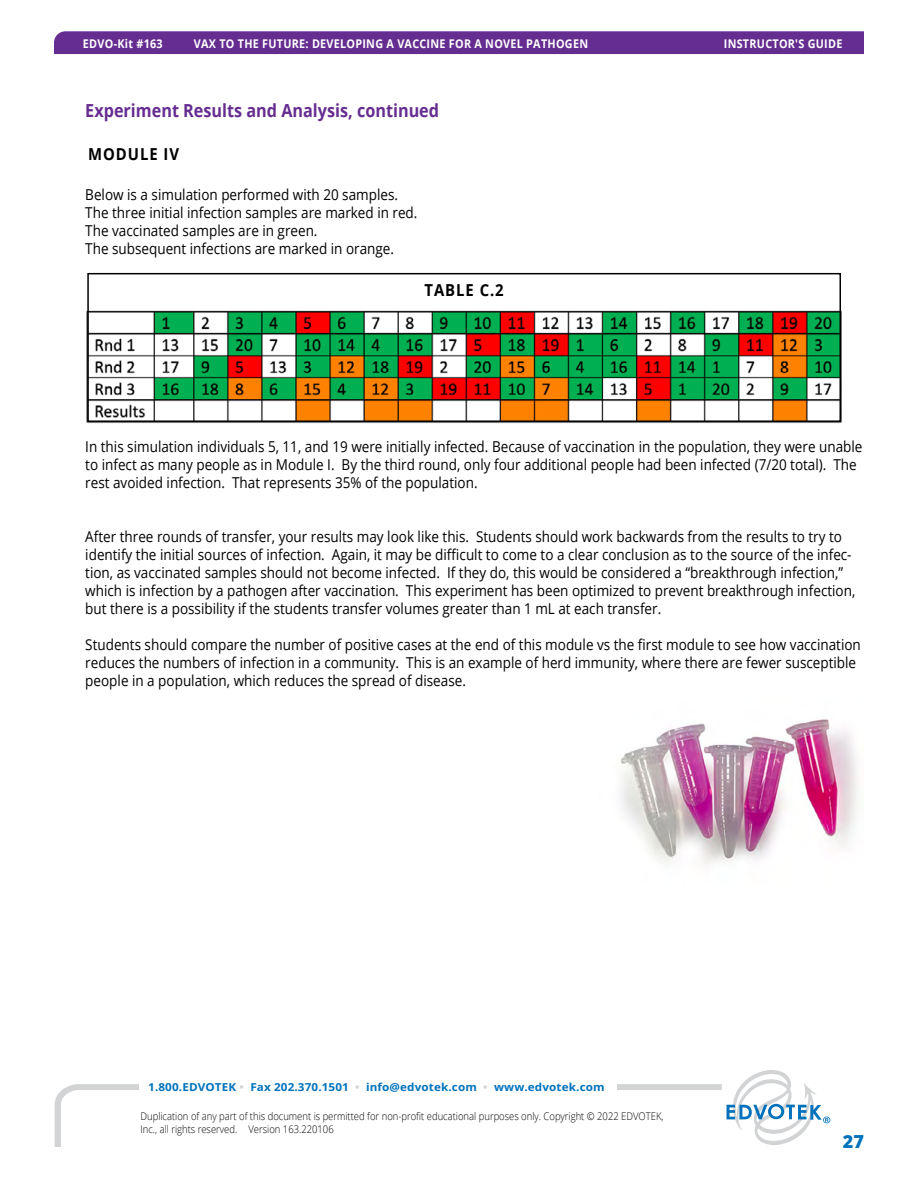
<style>
.page{position:relative;width:918px;height:1188px;background:#fff}
.page>*{position:absolute;margin:0;border:0;box-sizing:border-box;transform-origin:0 0}
.t1{font:700 18px "Open Sans";color:#662d91;scale:.9 1}
.t2{font:800 18px "Open Sans";color:#0072bc}
.t3{font:700 16.5px "Open Sans";letter-spacing:.065em;color:#000;scale:.9 1}
.t4{font:15px/18px "Open Sans";color:#000;scale:.9 1}
.t5{font:700 12px "Open Sans";letter-spacing:.025em;color:#fff;scale:.9 1}
.t6{font:700 10.95px "Open Sans";letter-spacing:.01em;color:#0072bc;scale:1.06 1}
.t7{font:300 10.5px/12.6px "Open Sans";color:#000;scale:.9 1}
.s1{color:#d1d3d4}
</style>
<div class="page">
<img style="left:86px;top:310px;width:756px;height:113px">
<div style="left:87px;top:273px;width:754px;height:149px;border:2px solid #000"></div>
<img style="left:620px;top:719px;width:238px;height:145px">
<svg style="left:55px;top:1084px;width:672px;height:63px"></svg>
<div style="left:139px;top:1076px;width:478px;height:22px;background:#fff"></div>
<svg style="left:727px;top:1070px;width:103px;height:75px"></svg>
<div style="left:221px;top:1136px;width:506px;height:25px;background:#fff"></div>
<div style="left:54px;top:31px;width:810px;height:23px;background:#662d91"></div>
<p class="t5" style="left:83px;top:35px;width:90px">EDVO-Kit #163</p>
<p class="t5" style="left:194px;top:35px;width:440px">VAX TO THE FUTURE: DEVELOPING A VACCINE FOR A NOVEL PATHOGEN</p>
<p class="t5" style="left:724px;top:35px;width:133px">INSTRUCTOR'S GUIDE</p>
<p class="t1" style="left:85px;top:98px;width:395px">Experiment Results and Analysis, continued</p>
<p class="t3" style="left:88px;top:142px;width:102px">MODULE IV</p>
<p class="t4" style="left:85px;top:185px;width:371px">Below is a simulation performed with 20 samples.<br>The three initial infection samples are marked in red.<br>The vaccinated samples are in green.<br>The subsequent infections are marked in orange.</p>
<p class="t3" style="left:425px;top:279px;width:90px">TABLE C.2</p>
<p class="t4" style="left:85px;top:437px;width:865px">In this simulation individuals 5, 11, and 19 were initially infected. Because of vaccination in the population, they were unable to infect as many people as in Module I. By the third round, only four additional people had been infected (7/20 total). The rest avoided infection. That represents 35% of the population.</p>
<p class="t4" style="left:85px;top:527px;width:857px">After three rounds of transfer, your results may look like this. Students should work backwards from the results to try to identify the initial sources of infection. Again, it may be difficult to come to a clear conclusion as to the source of the infec&shy;tion, as vaccinated samples should not become infected. If they do, this would be considered a “breakthrough infection,” which is infection by a pathogen after vaccination. This experiment has been optimized to prevent breakthrough infection, but there is a possibility if the students transfer volumes greater than 1 mL at each transfer.</p>
<p class="t4" style="left:85px;top:635px;width:863px">Students should compare the number of positive cases at the end of this module vs the first module to see how vaccination reduces the numbers of infection in a community. This is an example of herd immunity, where there are fewer susceptible people in a population, which reduces the spread of disease.</p>
<p class="t6" style="left:148px;top:1079px;width:432px">1.800.EDVOTEK <span class="s1">•</span> Fax 202.370.1501 <span class="s1">•</span> info@edvotek.com <span class="s1">•</span> www.edvotek.com</p>
<p class="t7" style="left:141px;top:1110px;width:583px">Duplication of any part of this document is permitted for non-profit educational purposes only. Copyright © 2022 EDVOTEK,<br>Inc., all rights reserved. Version 163.220106</p>
<p class="t2" style="left:843px;top:1128px;width:23px">27</p>
</div>
